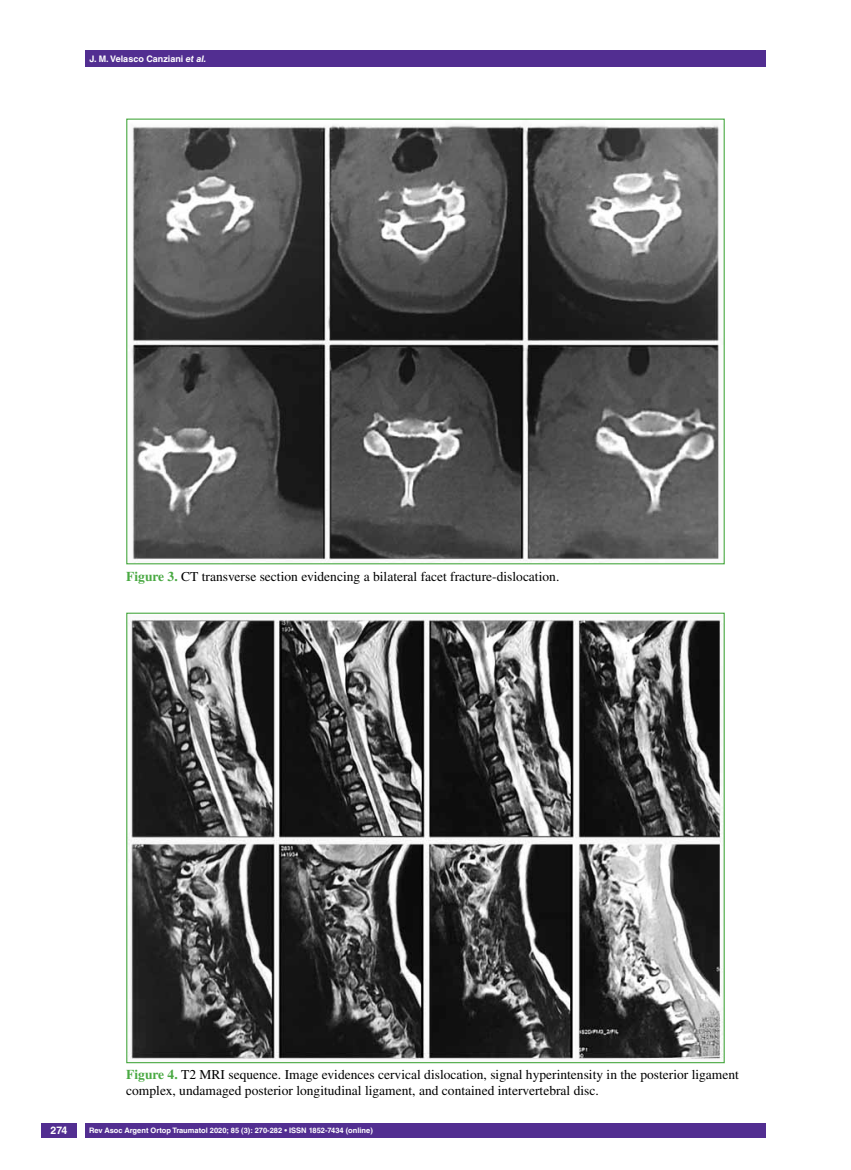
<style>
.page{position:relative;width:851px;height:1170px;background:#fff}
.page>*{position:absolute;margin:0;border:0;box-sizing:border-box;transform-origin:0 0}
.t1{font:13.5px/16.2px "Times LT Std";color:#000}
.t2{font:700 10.5px "Helvetica LT Std";color:#fff}
.t3{font:700 9px "Helvetica LT Std";color:#fff}
.t4{font:700 7.5px "Helvetica LT Std";color:#fff}
.s1{font-style:italic}
.s2{font-weight:700;color:#49a942}
</style>
<div class="page">
<div style="left:41px;top:1123px;width:36px;height:14px;background:#522e91"></div>
<div style="left:85px;top:50px;width:680px;height:17px;background:#522e91"></div>
<div style="left:85px;top:1123px;width:680px;height:14px;background:#522e91"></div>
<img style="left:131px;top:125px;width:588px;height:436px">
<img style="left:128px;top:619px;width:594px;height:440px">
<p class="t3" style="left:89px;top:53px;width:118px">J. M. Velasco Canziani <span class="s1">et al.</span></p>
<p class="t1" style="left:126px;top:568px;width:434px"><span class="s2">Figure 3.</span> CT transverse section evidencing a bilateral facet fracture-dislocation.</p>
<p class="t2" style="left:50px;top:1124px;width:18px">274</p>
<p class="t1" style="left:126px;top:1066px;width:614px"><span class="s2">Figure 4.</span> T2 MRI sequence. Image evidences cervical dislocation, signal hyperintensity in the posterior ligament complex, undamaged posterior longitudinal ligament, and contained intervertebral disc.</p>
<p class="t4" style="left:89px;top:1125px;width:285px">Rev Asoc Argent Ortop Traumatol 2020; 85 (3): 270-282 • ISSN 1852-7434 (online)</p>
</div>
